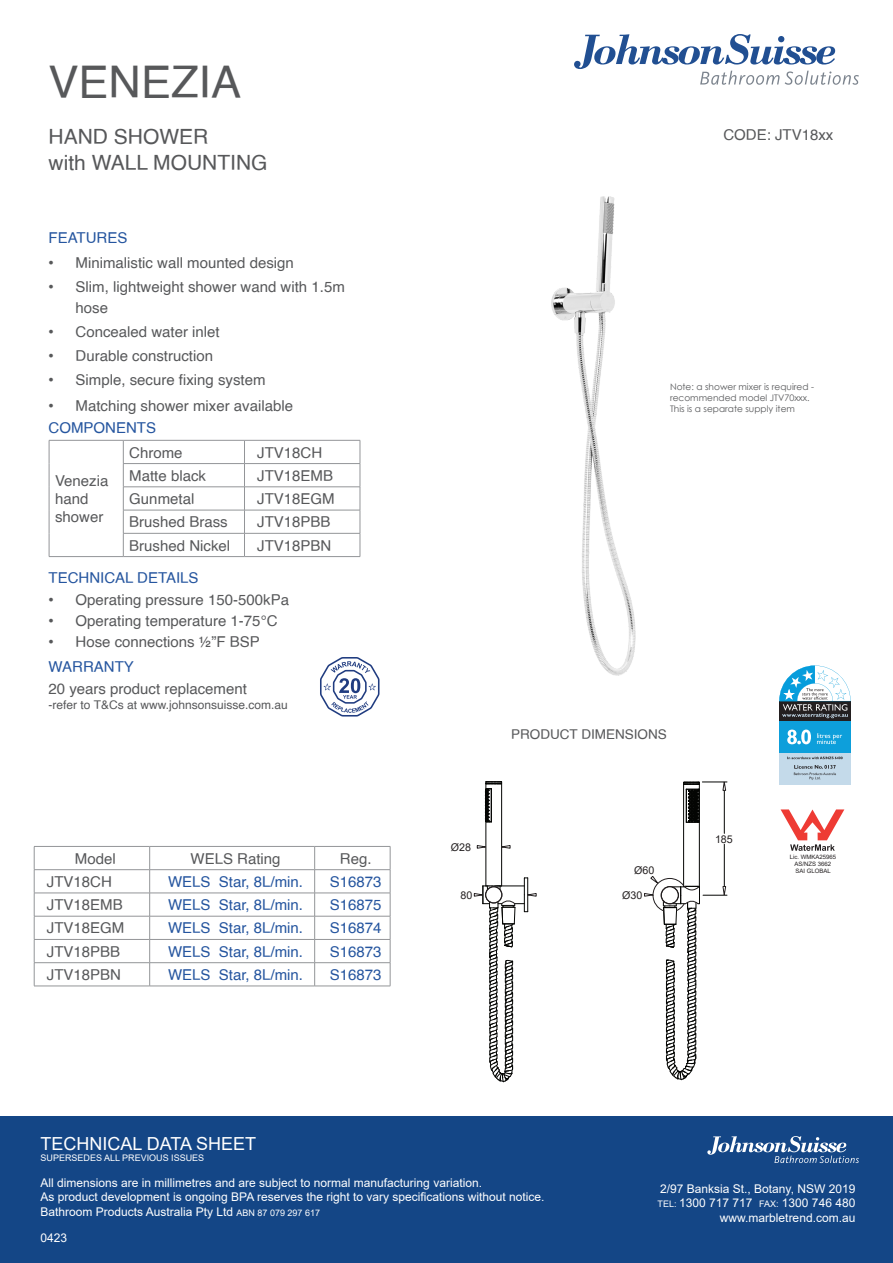
<style>
.page{position:relative;width:893px;height:1263px;background:#fff}
.page>*{position:absolute;margin:0;border:0;box-sizing:border-box;transform-origin:0 0}
.t1{font:45px "Helvetica";color:#57585a}
.t2{font:21px "Helvetica";color:#57585a}
.t3{font:18px "Arial";color:#fff}
.t4{font:15px/18px "Helvetica";color:#57585a}
.t5{font:15px "Helvetica";color:#25559f}
.t6{font:13.5px "Helvetica";color:#57585a}
.t7{font:12px "Arial";color:#fff}
.t8{font:12px "Helvetica";color:#57585a}
.t9{font:10.65px "Arial";color:#231f20}
.t10{font:9px/10.8px "Century Gothic";color:#57585a}
.t11{font:9px "Arial";color:#fff}
.t12{font:6px "Arial";color:#231f20}
.s1{font-family:"Arial"}
.s2{font-size:9px}
</style>
<div class="page">
<div style="left:0;top:1116px;width:893px;height:147px;background:#144686"></div>
<svg style="left:574px;top:34px;width:285px;height:51px"></svg>
<svg style="left:707px;top:1136px;width:152px;height:27px"></svg>
<img style="left:551px;top:196px;width:84px;height:480px">
<hr style="left:724px;top:785px;width:1px;height:48px;background:#040503">
<hr style="left:485px;top:822px;width:1px;height:64px;background:#040503">
<hr style="left:501px;top:784px;width:1px;height:102px;background:#040503">
<svg style="left:484px;top:781px;width:18px;height:42px"></svg>
<hr style="left:683px;top:784px;width:1px;height:102px;background:#040503">
<hr style="left:699px;top:784px;width:1px;height:102px;background:#040503">
<svg style="left:683px;top:781px;width:44px;height:42px"></svg>
<hr style="left:724px;top:844px;width:1px;height:47px;background:#040503">
<svg style="left:474px;top:877px;width:62px;height:205px"></svg>
<svg style="left:501px;top:845px;width:9px;height:3px"></svg>
<svg style="left:477px;top:845px;width:9px;height:3px"></svg>
<svg style="left:644px;top:876px;width:83px;height:205px"></svg>
<div style="left:486px;top:887px;width:16px;height:16px;border:1px solid #231f20;border-radius:50%"></div>
<div style="left:661px;top:887px;width:17px;height:17px;border:1px solid #231f20;border-radius:50%"></div>
<svg style="left:320px;top:657px;width:59px;height:59px"></svg>
<svg style="left:781px;top:809px;width:63px;height:42px"></svg>
<div style="left:779px;top:753px;width:72px;height:31px;background:#c4daea"></div>
<svg style="left:794px;top:765px;width:42px;height:15px"></svg>
<svg style="left:787px;top:757px;width:55px;height:2px"></svg>
<div style="left:779px;top:701px;width:72px;height:20px;background:#231f20"></div>
<div style="left:779px;top:721px;width:72px;height:32px;background:#0d9fdb"></div>
<svg style="left:817px;top:733px;width:25px;height:11px"></svg>
<svg style="left:787px;top:729px;width:24px;height:15px"></svg>
<svg style="left:779px;top:665px;width:72px;height:53px"></svg>
<hr style="left:49px;top:440px;width:74px;height:1px;background:#939598">
<hr style="left:123px;top:440px;width:121px;height:1px;background:#939598">
<hr style="left:244px;top:440px;width:116px;height:1px;background:#939598">
<hr style="left:123px;top:463px;width:121px;height:1px;background:#939598">
<hr style="left:244px;top:463px;width:116px;height:1px;background:#939598">
<hr style="left:123px;top:487px;width:121px;height:1px;background:#939598">
<hr style="left:244px;top:487px;width:116px;height:1px;background:#939598">
<hr style="left:123px;top:510px;width:121px;height:1px;background:#939598">
<hr style="left:244px;top:510px;width:116px;height:1px;background:#939598">
<svg style="left:49px;top:440px;width:1px;height:116px"></svg>
<hr style="left:123px;top:533px;width:121px;height:1px;background:#939598">
<svg style="left:123px;top:440px;width:1px;height:116px"></svg>
<hr style="left:244px;top:533px;width:116px;height:1px;background:#939598">
<svg style="left:244px;top:440px;width:1px;height:116px"></svg>
<svg style="left:360px;top:440px;width:1px;height:116px"></svg>
<hr style="left:49px;top:556px;width:74px;height:1px;background:#939598">
<hr style="left:123px;top:556px;width:121px;height:1px;background:#939598">
<hr style="left:244px;top:556px;width:116px;height:1px;background:#939598">
<hr style="left:34px;top:846px;width:116px;height:1px;background:#939598">
<hr style="left:150px;top:846px;width:165px;height:1px;background:#939598">
<hr style="left:315px;top:846px;width:75px;height:1px;background:#939598">
<hr style="left:34px;top:869px;width:116px;height:1px;background:#939598">
<hr style="left:150px;top:869px;width:165px;height:1px;background:#939598">
<hr style="left:315px;top:869px;width:75px;height:1px;background:#939598">
<hr style="left:34px;top:893px;width:116px;height:1px;background:#939598">
<hr style="left:150px;top:893px;width:165px;height:1px;background:#939598">
<hr style="left:315px;top:893px;width:75px;height:1px;background:#939598">
<hr style="left:34px;top:916px;width:116px;height:1px;background:#939598">
<hr style="left:150px;top:916px;width:165px;height:1px;background:#939598">
<hr style="left:315px;top:916px;width:75px;height:1px;background:#939598">
<hr style="left:34px;top:939px;width:116px;height:1px;background:#939598">
<hr style="left:150px;top:939px;width:165px;height:1px;background:#939598">
<hr style="left:315px;top:939px;width:75px;height:1px;background:#939598">
<hr style="left:34px;top:962px;width:116px;height:1px;background:#939598">
<svg style="left:34px;top:847px;width:1px;height:139px"></svg>
<hr style="left:150px;top:962px;width:165px;height:1px;background:#939598">
<svg style="left:149px;top:847px;width:1px;height:139px"></svg>
<hr style="left:315px;top:962px;width:75px;height:1px;background:#939598">
<svg style="left:314px;top:847px;width:1px;height:139px"></svg>
<svg style="left:390px;top:847px;width:1px;height:139px"></svg>
<hr style="left:34px;top:986px;width:116px;height:1px;background:#939598">
<hr style="left:150px;top:986px;width:165px;height:1px;background:#939598">
<hr style="left:315px;top:986px;width:75px;height:1px;background:#939598">
<p class="t1" style="left:49px;top:48px;width:194px">VENEZIA</p>
<p class="t2" style="left:49px;top:121px;width:161px">HAND SHOWER</p>
<p class="t2" style="left:49px;top:146px;width:220px">with WALL MOUNTING</p>
<p class="t5" style="left:49px;top:226px;width:80px">FEATURES</p>
<p class="t4" style="left:49px;top:255px;width:247px"><span class="s1">•</span> Minimalistic wall mounted design</p>
<p class="t4" style="left:76px;top:277px;width:271px;line-height:21px;text-indent:-27px"><span class="s1">•</span> Slim, lightweight shower wand with 1.5m hose</p>
<p class="t4" style="left:49px;top:324px;width:173px"><span class="s1">•</span> Concealed water inlet</p>
<p class="t4" style="left:49px;top:348px;width:166px"><span class="s1">•</span> Durable construction</p>
<p class="t4" style="left:49px;top:372px;width:219px"><span class="s1">•</span> Simple, secure fixing system</p>
<p class="t4" style="left:49px;top:397px;width:246px"><span class="s1">•</span> Matching shower mixer available</p>
<p class="t5" style="left:49px;top:416px;width:109px">COMPONENTS</p>
<p class="t4" style="left:55px;top:472px;width:55px">Venezia hand shower</p>
<p class="t4" style="left:129px;top:444px;width:55px">Chrome</p>
<p class="t4" style="left:257px;top:444px;width:67px">JTV18CH</p>
<p class="t4" style="left:129px;top:467px;width:78px">Matte black</p>
<p class="t4" style="left:257px;top:467px;width:77px">JTV18EMB</p>
<p class="t4" style="left:129px;top:490px;width:67px">Gunmetal</p>
<p class="t4" style="left:257px;top:490px;width:79px">JTV18EGM</p>
<p class="t4" style="left:129px;top:513px;width:100px">Brushed Brass</p>
<p class="t4" style="left:257px;top:513px;width:75px">JTV18PBB</p>
<p class="t4" style="left:129px;top:537px;width:102px">Brushed Nickel</p>
<p class="t4" style="left:257px;top:537px;width:76px">JTV18PBN</p>
<p class="t5" style="left:49px;top:566px;width:152px">TECHNICAL DETAILS</p>
<p class="t4" style="left:49px;top:591px;width:242px"><span class="s1">•</span> Operating pressure 150-500kPa</p>
<p class="t4" style="left:49px;top:612px;width:230px"><span class="s1">•</span> Operating temperature 1-75°C</p>
<p class="t4" style="left:49px;top:633px;width:213px"><span class="s1">•</span> Hose connections ½”F BSP</p>
<p class="t5" style="left:49px;top:655px;width:87px">WARRANTY</p>
<p class="t4" style="left:49px;top:681px;width:200px">20 years product replacement</p>
<p class="t8" style="left:49px;top:695px;width:241px">-refer to T&amp;Cs at www.johnsonsuisse.com.au</p>
<p class="t4" style="left:75px;top:850px;width:42px">Model</p>
<p class="t4" style="left:191px;top:850px;width:92px">WELS Rating</p>
<p class="t4" style="left:340px;top:850px;width:33px">Reg.</p>
<p class="t4" style="left:47px;top:873px;width:67px">JTV18CH</p>
<p class="t5" style="left:168px;top:870px;width:137px">WELS Star, 8L/min.</p>
<p class="t5" style="left:330px;top:870px;width:53px">S16873</p>
<p class="t4" style="left:47px;top:896px;width:77px">JTV18EMB</p>
<p class="t5" style="left:168px;top:893px;width:137px">WELS Star, 8L/min.</p>
<p class="t5" style="left:330px;top:893px;width:53px">S16875</p>
<p class="t4" style="left:47px;top:920px;width:79px">JTV18EGM</p>
<p class="t5" style="left:168px;top:916px;width:137px">WELS Star, 8L/min.</p>
<p class="t5" style="left:330px;top:916px;width:53px">S16874</p>
<p class="t4" style="left:47px;top:943px;width:75px">JTV18PBB</p>
<p class="t5" style="left:168px;top:940px;width:137px">WELS Star, 8L/min.</p>
<p class="t5" style="left:330px;top:940px;width:53px">S16873</p>
<p class="t4" style="left:47px;top:966px;width:76px">JTV18PBN</p>
<p class="t5" style="left:168px;top:963px;width:137px">WELS Star, 8L/min.</p>
<p class="t5" style="left:330px;top:963px;width:53px">S16873</p>
<p class="t4" style="left:723px;top:126px;width:112px">CODE: JTV18xx</p>
<p class="t10" style="left:670px;top:381px;width:146px">Note: a shower mixer is required - recommended model JTV70xxx.</p>
<p class="t10" style="left:670px;top:403px;width:126px">This is a separate supply item</p>
<p class="t6" style="left:511px;top:724px;width:157px">PRODUCT DIMENSIONS</p>
<p class="t9" style="left:451px;top:840px;width:22px">Ø28</p>
<p class="t9" style="left:461px;top:888px;width:13px">80</p>
<p class="t9" style="left:634px;top:863px;width:22px">Ø60</p>
<p class="t9" style="left:622px;top:888px;width:22px">Ø30</p>
<p class="t9" style="left:715px;top:832px;width:19px">185</p>
<p class="t12" style="left:790px;top:852px;width:48px">Lic. WMKA25965</p>
<p class="t12" style="left:795px;top:860px;width:38px">AS/NZS 3662</p>
<p class="t12" style="left:795px;top:867px;width:37px">SAI GLOBAL</p>
<p class="t3" style="left:40px;top:1131px;width:217px">TECHNICAL DATA SHEET</p>
<p class="t11" style="left:40px;top:1151px;width:165px">SUPERSEDES ALL PREVIOUS ISSUES</p>
<p class="t7" style="left:40px;top:1174px;width:443px">All dimensions are in millimetres and are subject to normal manufacturing variation.</p>
<p class="t7" style="left:40px;top:1189px;width:506px">As product development is ongoing BPA reserves the right to vary specifications without notice.</p>
<p class="t7" style="left:40px;top:1203px;width:281px">Bathroom Products Australia Pty Ltd <span class="s2">ABN 87 079 297 617</span></p>
<p class="t7" style="left:40px;top:1230px;width:28px">0423</p>
<p class="t7" style="left:660px;top:1180px;width:197px">2/97 Banksia St., Botany, NSW 2019</p>
<p class="t7" style="left:657px;top:1195px;width:199px"><span class="s2">TEL:</span> 1300 717 717 <span class="s2">FAX:</span> 1300 746 480</p>
<p class="t7" style="left:720px;top:1209px;width:137px">www.marbletrend.com.au</p>
</div>
